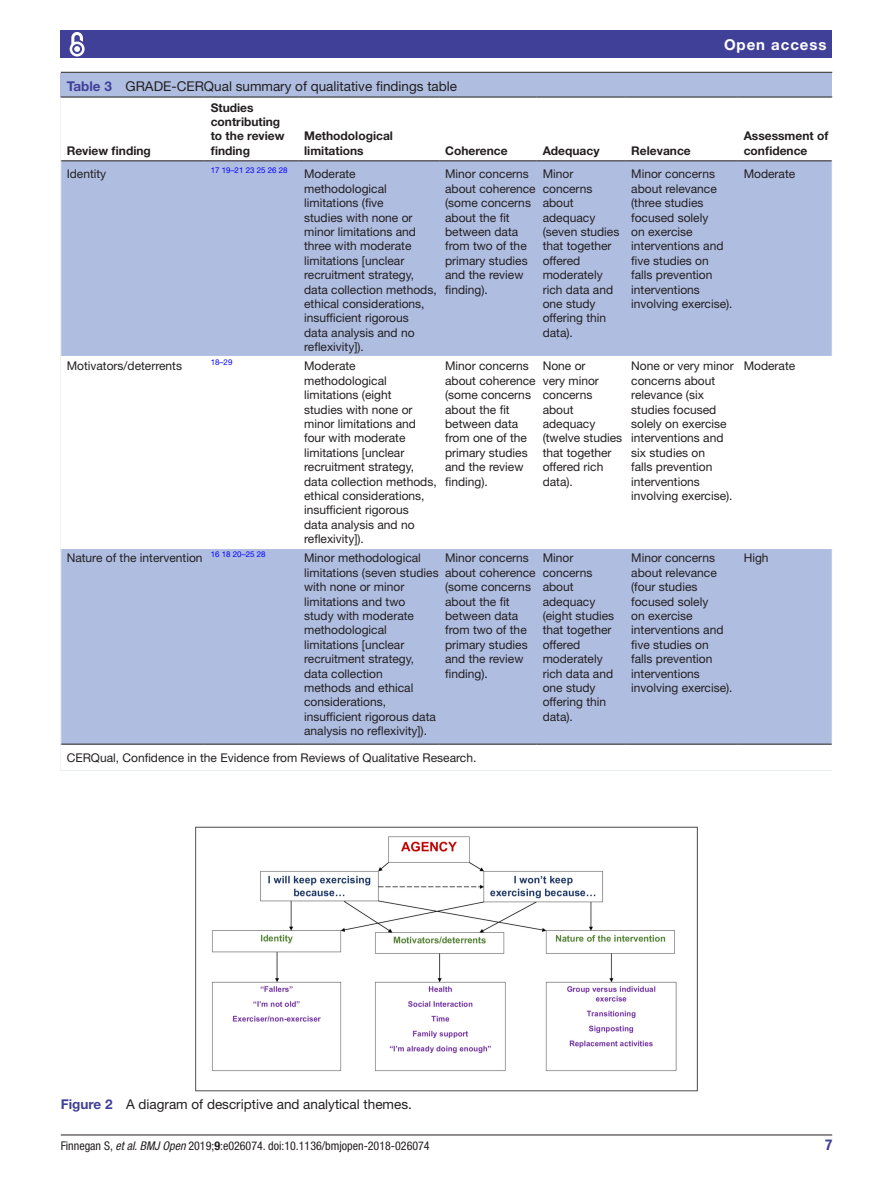
<style>
.page{position:relative;width:893px;height:1191px;background:#fff}
.page>*{position:absolute;margin:0;border:0;box-sizing:border-box;transform-origin:0 0}
.t1{font:700 15px "Helvetica Neue LT Std";letter-spacing:.065em;color:#fff}
.t2{font:700 condensed 15px "Helvetica Neue LT Std";color:#414099}
.t3{font:13.5px "Helvetica Neue LT Std";color:#231f20}
.t4{font:12px/14.4px "Helvetica Neue LT Std";color:#231f20}
.t5{font:700 12px/14.4px "Helvetica Neue LT Std";color:#231f20}
.t6{font:condensed 12px "Helvetica Neue LT Std";color:#231f20}
.t7{font:7.95px "Helvetica Neue LT Std";color:#00f}
.s1{font-weight:700;color:#414099}
.s2{font-style:italic}
.s3{font-weight:700}
</style>
<div class="page">
<hr style="left:61px;top:1134px;width:771px;height:1px;background:#231f20">
<div style="left:61px;top:31px;width:771px;height:27px;background:#414099"></div>
<svg style="left:69px;top:32px;width:16px;height:25px"></svg>
<div style="left:61px;top:73px;width:771px;height:697px;background:#afbde1"></div>
<hr style="left:61px;top:72px;width:771px;height:1px;background:#231f20">
<div style="left:61px;top:98px;width:771px;height:672px;background:#fff"></div>
<svg style="left:61px;top:161px;width:771px;height:583px"></svg>
<hr style="left:61px;top:97px;width:144px;height:1px;background:#231f20">
<hr style="left:61px;top:160px;width:144px;height:1px;background:#231f20">
<hr style="left:205px;top:97px;width:93px;height:1px;background:#231f20">
<hr style="left:205px;top:160px;width:93px;height:1px;background:#231f20">
<hr style="left:298px;top:97px;width:141px;height:1px;background:#231f20">
<hr style="left:298px;top:160px;width:141px;height:1px;background:#231f20">
<hr style="left:439px;top:97px;width:98px;height:1px;background:#231f20">
<hr style="left:439px;top:160px;width:98px;height:1px;background:#231f20">
<hr style="left:537px;top:97px;width:88px;height:1px;background:#231f20">
<hr style="left:537px;top:160px;width:88px;height:1px;background:#231f20">
<hr style="left:625px;top:97px;width:113px;height:1px;background:#231f20">
<hr style="left:625px;top:160px;width:113px;height:1px;background:#231f20">
<hr style="left:738px;top:97px;width:94px;height:1px;background:#231f20">
<hr style="left:738px;top:160px;width:94px;height:1px;background:#231f20">
<hr style="left:205px;top:744px;width:93px;height:1px;background:#231f20">
<hr style="left:298px;top:744px;width:141px;height:1px;background:#231f20">
<hr style="left:439px;top:744px;width:98px;height:1px;background:#231f20">
<hr style="left:537px;top:744px;width:88px;height:1px;background:#231f20">
<hr style="left:625px;top:744px;width:113px;height:1px;background:#231f20">
<hr style="left:738px;top:744px;width:94px;height:1px;background:#231f20">
<hr style="left:61px;top:744px;width:144px;height:1px;background:#231f20">
<svg style="left:60px;top:744px;width:1px;height:26px"></svg>
<hr style="left:67px;top:761px;width:765px;height:1px;background:#fff">
<img style="left:196px;top:826px;width:501px;height:265px">
<p class="t3" style="left:67px;top:78px;width:392px"><span class="s1">Table 3</span> GRADE-CERQual summary of qualitative findings table</p>
<p class="t5" style="left:67px;top:143px;width:86px">Review finding</p>
<p class="t5" style="left:211px;top:100px;width:75px">Studies contributing to the review finding</p>
<p class="t5" style="left:304px;top:129px;width:90px">Methodological limitations</p>
<p class="t5" style="left:445px;top:143px;width:64px">Coherence</p>
<p class="t5" style="left:543px;top:143px;width:58px">Adequacy</p>
<p class="t5" style="left:631px;top:143px;width:61px">Relevance</p>
<p class="t1" style="left:724px;top:35px;width:104px">Open access</p>
<p class="t5" style="left:744px;top:129px;width:86px">Assessment of confidence</p>
<p class="t4" style="left:67px;top:167px;width:41px">Identity</p>
<p class="t7" style="left:211px;top:165px;width:78px">17 19–21 23 25 26 28</p>
<p class="t4" style="left:304px;top:167px;width:134px">Moderate methodological limitations (five<br>studies with none or minor limitations and three with moderate limitations [unclear recruitment strategy, data collection methods, ethical considerations, insufficient rigorous<br>data analysis and no reflexivity]).</p>
<p class="t4" style="left:445px;top:167px;width:92px">Minor concerns about coherence (some concerns about the fit between data from two of the primary studies and the review finding).</p>
<p class="t4" style="left:543px;top:167px;width:78px">Minor concerns about adequacy (seven studies that together offered moderately rich data and one study offering thin data).</p>
<p class="t4" style="left:631px;top:167px;width:103px">Minor concerns about relevance (three studies focused solely<br>on exercise interventions and five studies on falls prevention interventions involving exercise).</p>
<p class="t4" style="left:744px;top:167px;width:53px">Moderate</p>
<p class="t4" style="left:67px;top:359px;width:117px">Motivators/deterrents</p>
<p class="t7" style="left:211px;top:357px;width:23px">18–29</p>
<p class="t4" style="left:304px;top:359px;width:134px">Moderate methodological limitations (eight<br>studies with none or minor limitations and four with moderate limitations [unclear recruitment strategy, data collection methods, ethical considerations, insufficient rigorous<br>data analysis and no reflexivity]).</p>
<p class="t4" style="left:445px;top:359px;width:92px">Minor concerns about coherence (some concerns about the fit between data from one of the primary studies and the review finding).</p>
<p class="t4" style="left:543px;top:359px;width:81px">None or<br>very minor concerns about adequacy (twelve studies that together offered rich data).</p>
<p class="t4" style="left:631px;top:359px;width:104px">None or very minor concerns about relevance (six studies focused solely on exercise interventions and six studies on<br>falls prevention interventions involving exercise).</p>
<p class="t4" style="left:744px;top:359px;width:53px">Moderate</p>
<p class="t4" style="left:67px;top:550px;width:200px">Nature of the intervention <sup>16</sup> <sup>18</sup> <sup>20–25</sup> <sup>28</sup></p>
<p class="t4" style="left:304px;top:550px;width:136px">Minor methodological limitations (seven studies with none or minor limitations and two<br>study with moderate methodological limitations [unclear recruitment strategy, data collection<br>methods and ethical considerations, insufficient rigorous data analysis no reflexivity]).</p>
<p class="t4" style="left:445px;top:550px;width:92px">Minor concerns about coherence (some concerns about the fit between data from two of the primary studies and the review finding).</p>
<p class="t4" style="left:543px;top:550px;width:73px">Minor concerns about adequacy (eight studies that together offered moderately rich data and one study offering thin data).</p>
<p class="t4" style="left:631px;top:550px;width:103px">Minor concerns about relevance (four studies focused solely<br>on exercise interventions and five studies on falls prevention interventions involving exercise).</p>
<p class="t4" style="left:744px;top:550px;width:26px">High</p>
<p class="t4" style="left:67px;top:750px;width:411px">CERQual, Confidence in the Evidence from Reviews of Qualitative Research.</p>
<p class="t3" style="left:61px;top:1096px;width:353px"><span class="s1">Figure 2</span> A diagram of descriptive and analytical themes.</p>
<p class="t6" style="left:61px;top:1138px;width:370px">Finnegan S, <span class="s2">et al</span>. <span class="s2">BMJ Open</span> 2019;<span class="s3">9</span>:e026074. doi:10.1136/bmjopen-2018-026074</p>
<p class="t2" style="left:825px;top:1135px;width:9px">7</p>
</div>
